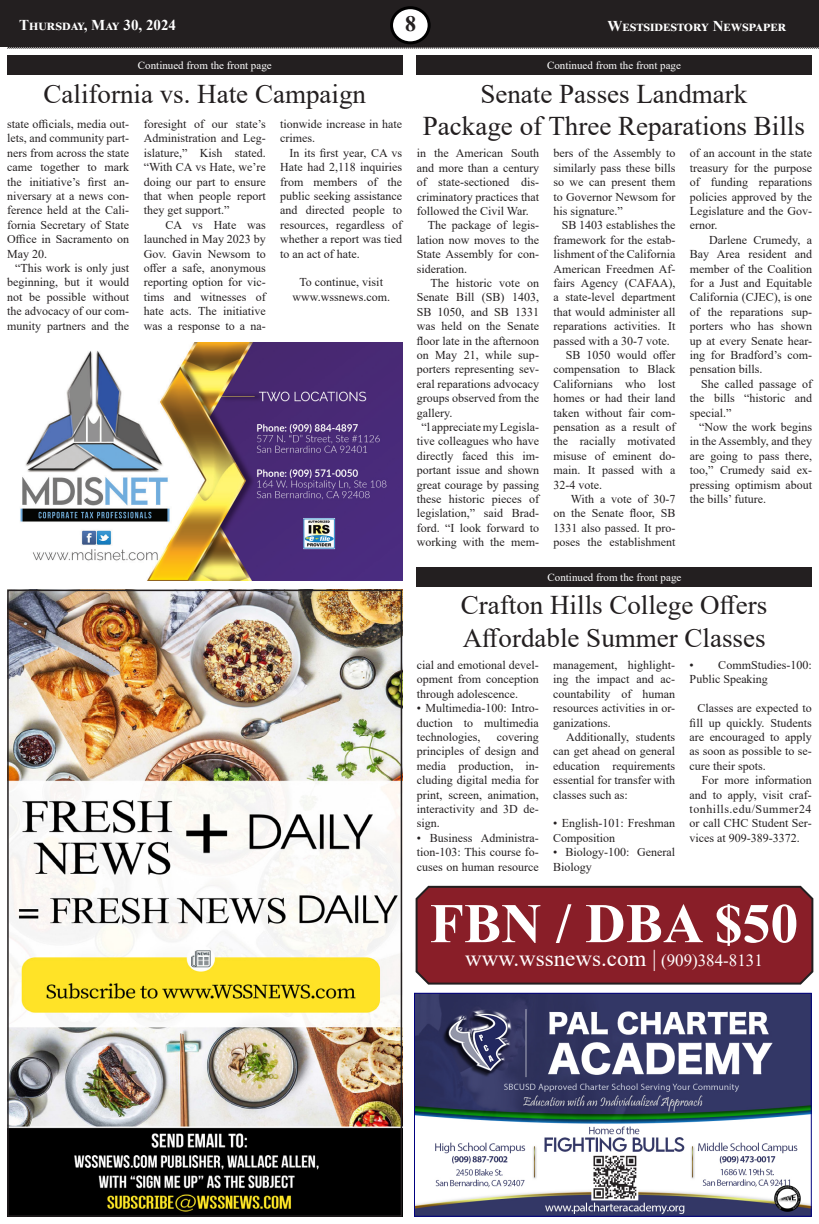
<style>
.page{position:relative;width:819px;height:1224px;background:#fff}
.page>*{position:absolute;margin:0;border:0;box-sizing:border-box;transform-origin:0 0}
.t1{font:700 56px "Times New Roman";color:#fff}
.t2{font:27px "Times New Roman";color:#231f20}
.t3{font:23px "Times New Roman";color:#fff}
.t4{font:700 22px "Times New Roman";color:#231f20}
.t5{font:700 15px "Times New Roman";color:#fff}
.t6{font:12px/14.4px "Times New Roman";color:#231f20;text-align:justify}
.t7{font:11px "Times New Roman";color:#fff}
.s1{font-size:17px}
</style>
<div class="page">
<div style="left:0;top:0;width:819px;height:46px;background:#231f20"></div>
<div style="left:392px;top:8px;width:37px;height:35px;background:#fff;border-radius:50%"></div>
<div style="left:390px;top:6px;width:41px;height:38px;border:3px solid #000;border-radius:50%"></div>
<svg style="left:6px;top:44px;width:813px;height:5px"></svg>
<div style="left:417px;top:568px;width:395px;height:19px;background:#231f20"></div>
<div style="left:7px;top:56px;width:396px;height:19px;background:#231f20"></div>
<div style="left:416px;top:56px;width:396px;height:19px;background:#231f20"></div>
<img style="left:10px;top:593px;width:389px;height:621px">
<div style="left:7px;top:590px;width:395px;height:627px;border:2px solid #231f20"></div>
<img style="left:20px;top:342px;width:382px;height:238px">
<svg style="left:415px;top:885px;width:399px;height:100px;background:#87232c"></svg>
<img style="left:416px;top:995px;width:394px;height:220px">
<div style="left:414px;top:993px;width:398px;height:224px;border:1px solid #000080"></div>
<img style="left:773px;top:1185px;width:28px;height:26px">
<p class="t5" style="left:19px;top:14px;width:158px">Thursday, May 30, 2024</p>
<h3 class="t4" style="left:405px;top:8px;width:12px">8</h3>
<p class="t5" style="left:608px;top:15px;width:180px">Westsidestory Newspaper</p>
<p class="t7" style="left:138px;top:57px;width:135px">Continued from the front page</p>
<p class="t7" style="left:547px;top:57px;width:135px">Continued from the front page</p>
<p class="t2" style="left:44px;top:75px;width:324px">California vs. Hate Campaign</p>
<p class="t2" style="left:480px;top:75px;width:268px">Senate Passes Landmark</p>
<p class="t2" style="left:423px;top:107px;width:383px">Package of Three Reparations Bills</p>
<p class="t6" style="left:417px;top:146px;width:124px">in the American South and more than a century of state-sectioned dis&shy;criminatory practices that followed the Civil War.</p>
<p class="t6" style="left:417px;top:218px;width:124px;text-indent:11px">The package of legis&shy;lation now moves to the State Assembly for con&shy;sideration.</p>
<p class="t6" style="left:417px;top:275px;width:124px;text-indent:14px">The historic vote on Senate Bill (SB) 1403, SB 1050, and SB 1331 was held on the Senate floor late in the afternoon on May 21, while sup&shy;porters representing sev&shy;eral reparations advocacy groups observed from the gallery.</p>
<p class="t6" style="left:417px;top:419px;width:124px;text-align:center">“l appreciate my Legisla&shy;tive colleagues who have directly faced this im&shy;portant issue and shown great courage by passing these historic pieces of legislation,” said Brad&shy;ford. “I look forward to working with the mem-</p>
<p class="t6" style="left:7px;top:116px;width:124px">state officials, media out&shy;lets, and community part&shy;ners from across the state came together to mark the initiative’s first an&shy;niversary at a news con&shy;ference held at the Cali&shy;fornia Secretary of State Office in Sacramento on May 20.</p>
<p class="t6" style="left:7px;top:260px;width:124px;text-indent:8px">“This work is only just beginning, but it would not be possible without the advocacy of our com&shy;munity partners and the</p>
<p class="t6" style="left:144px;top:116px;width:124px">foresight of our state’s Administration and Leg&shy;islature,” Kish stated. “With CA vs Hate, we’re doing our part to ensure that when people report they get support.”</p>
<p class="t6" style="left:144px;top:217px;width:124px;text-indent:22px">CA vs Hate was launched in May 2023 by Gov. Gavin Newsom to offer a safe, anonymous reporting option for vic&shy;tims and witnesses of hate acts. The initiative was a response to a na-</p>
<p class="t6" style="left:280px;top:116px;width:124px">tionwide increase in hate crimes.</p>
<p class="t6" style="left:280px;top:145px;width:124px;text-indent:9px">In its first year, CA vs Hate had 2,118 inquiries from members of the public seeking assistance and directed people to resources, regardless of whether a report was tied to an act of hate.</p>
<p class="t6" style="left:300px;top:275px;width:85px">To continue, visit</p>
<p class="t6" style="left:292px;top:289px;width:99px">www.wssnews.com.</p>
<p class="t6" style="left:553px;top:146px;width:124px">bers of the Assembly to similarly pass these bills so we can present them to Governor Newsom for his signature.”</p>
<p class="t6" style="left:553px;top:218px;width:124px;text-indent:8px">SB 1403 establishes the framework for the estab&shy;lishment of the California American Freedmen Af&shy;fairs Agency (CAFAA), a state-level department that would administer all reparations activities. It passed with a 30-7 vote.</p>
<p class="t6" style="left:553px;top:347px;width:124px;text-indent:12px">SB 1050 would offer compensation to Black Californians who lost homes or had their land taken without fair com&shy;pensation as a result of the racially motivated misuse of eminent do&shy;main. It passed with a 32-4 vote.</p>
<p class="t6" style="left:553px;top:491px;width:124px;text-indent:17px">With a vote of 30-7 on the Senate floor, SB 1331 also passed. It pro&shy;poses the establishment</p>
<p class="t6" style="left:690px;top:146px;width:124px">of an account in the state treasury for the purpose of funding reparations policies approved by the Legislature and the Gov&shy;ernor.</p>
<p class="t6" style="left:690px;top:232px;width:124px;text-indent:19px">Darlene Crumedy, a Bay Area resident and member of the Coalition for a Just and Equitable California (CJEC), is one of the reparations sup&shy;porters who has shown up at every Senate hear&shy;ing for Bradford’s com&shy;pensation bills.</p>
<p class="t6" style="left:690px;top:376px;width:124px;text-indent:11px">She called passage of the bills “historic and special.”</p>
<p class="t6" style="left:690px;top:419px;width:124px;text-indent:9px">“Now the work begins in the Assembly, and they are going to pass there, too,” Crumedy said ex&shy;pressing optimism about the bills’ future.</p>
<p class="t7" style="left:548px;top:569px;width:135px">Continued from the front page</p>
<p class="t2" style="left:461px;top:586px;width:308px">Crafton Hills College Offers</p>
<p class="t2" style="left:463px;top:619px;width:304px">Affordable Summer Classes</p>
<p class="t6" style="left:417px;top:657px;width:124px">cial and emotional devel&shy;opment from conception through adolescence.</p>
<p class="t6" style="left:417px;top:701px;width:124px">• Multimedia-100: Intro&shy;duction to multimedia technologies,</p>
<p class="t6" style="left:417px;top:729px;width:124px;text-indent:80px">covering principles of design and media production, in&shy;cluding digital media for print, screen, animation, interactivity and 3D de&shy;sign.</p>
<p class="t6" style="left:417px;top:830px;width:124px">• Business Administra&shy;tion-103: This course fo&shy;cuses on human resource</p>
<p class="t6" style="left:553px;top:657px;width:124px">management, highlight&shy;ing the impact and ac&shy;countability of human resources activities in or&shy;ganizations.</p>
<p class="t6" style="left:553px;top:729px;width:124px;text-indent:13px">Additionally, students can get ahead on general education requirements essential for transfer with classes such as:</p>
<p class="t6" style="left:553px;top:816px;width:124px">• English-101: Freshman<br>Composition</p>
<p class="t6" style="left:553px;top:845px;width:124px">• Biology-100: General<br>Biology</p>
<p class="t6" style="left:690px;top:657px;width:124px">• CommStudies-100:<br>Public Speaking</p>
<p class="t6" style="left:690px;top:701px;width:124px;text-indent:8px">Classes are expected to fill up quickly. Students are encouraged to apply as soon as possible to se&shy;cure their spots.</p>
<p class="t6" style="left:690px;top:773px;width:124px;text-indent:12px">For more information and to apply, visit craf&shy;tonhills.edu/Summer24 or call CHC Student Ser&shy;vices at 909-389-3372.</p>
<p class="t1" style="left:430px;top:883px;width:370px">FBN / DBA $50</p>
<p class="t3" style="left:465px;top:942px;width:299px">www.wssnews.com | <span class="s1">(909)384-8131</span></p>
</div>
